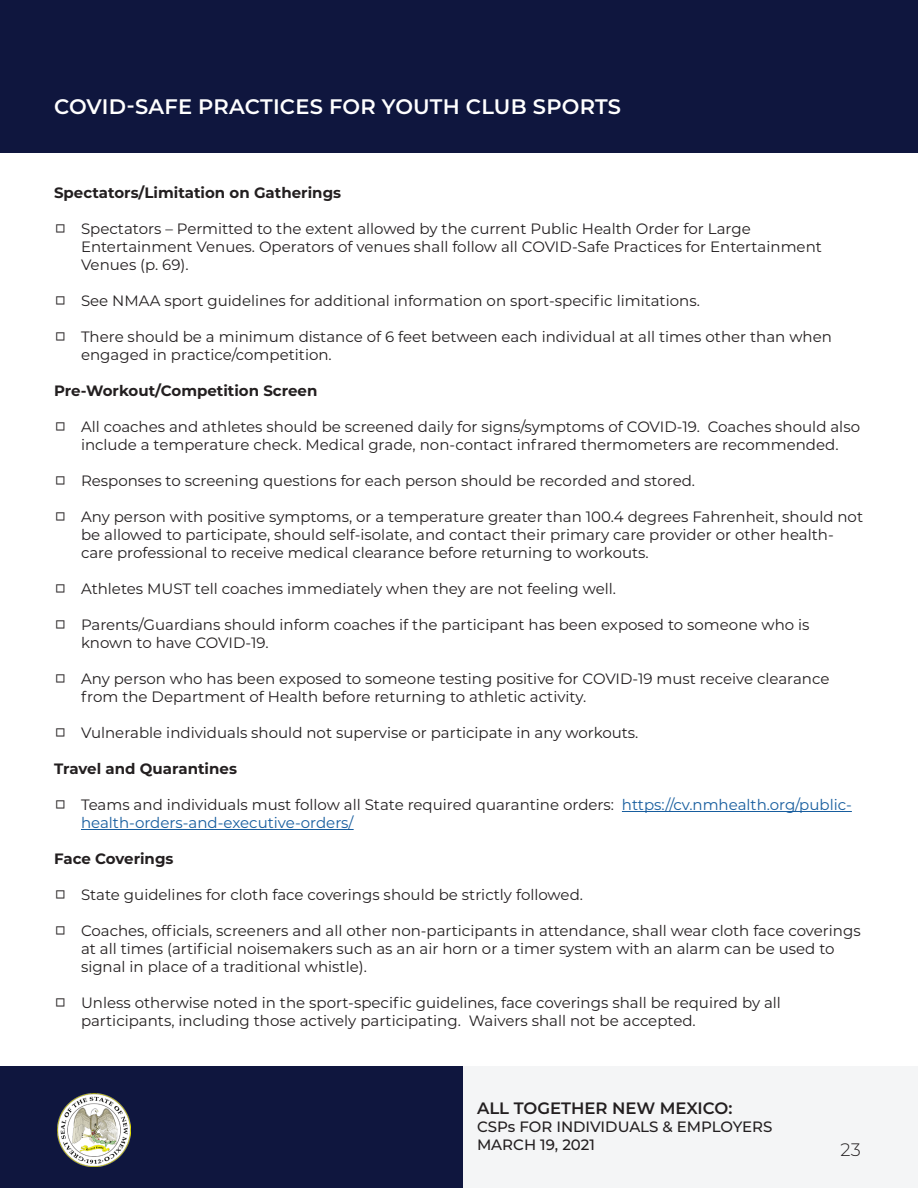
<style>
.page{position:relative;width:918px;height:1188px;background:#fff}
.page>*{position:absolute;margin:0;border:0;box-sizing:border-box;transform-origin:0 0}
.t1{font:600 21px "Montserrat";letter-spacing:.01em;color:#fff}
.t2{font:300 18px "Montserrat";color:#231f20}
.t3{font:600 16.5px "Montserrat";color:#231f20}
.t4{font:15px/18px "Montserrat";color:#231f20}
.t5{font:15px/18px "Montserrat";color:#175d9e}
.t6{font:700 15px "Montserrat";color:#231f20}
.t7{font:500 15px/18px "Montserrat";color:#231f20}
.s1{font-size:21px}
.s2{font-size:21px;color:#231f20}
.s3{color:#231f20}
</style>
<div class="page">
<div style="left:463px;top:1066px;width:455px;height:122px;background:#f4f5f6"></div>
<div style="left:0;top:0;width:918px;height:153px;background:#0f163e"></div>
<div style="left:0;top:1066px;width:463px;height:122px;background:#0f163e"></div>
<img style="left:58px;top:1094px;width:72px;height:73px">
<hr style="left:622px;top:811px;width:230px;height:1px;background:#175d9e">
<hr style="left:81px;top:829px;width:273px;height:1px;background:#175d9e">
<h1 class="t1" style="left:54px;top:92px;width:568px">COVID-SAFE PRACTICES FOR YOUTH CLUB SPORTS</h1>
<p class="t6" style="left:54px;top:182px;width:289px">Spectators/Limitation on Gatherings</p>
<p class="t4" style="left:81px;top:219px;width:742px;text-indent:-27px"><span class="s1">□</span> Spectators – Permitted to the extent allowed by the current Public Health Order for Large<br>Entertainment Venues. Operators of venues shall follow all COVID-Safe Practices for Entertainment<br>Venues (p. 69).</p>
<p class="t4" style="left:54px;top:291px;width:647px"><span class="s1">□</span> See NMAA sport guidelines for additional information on sport-specific limitations.</p>
<p class="t4" style="left:81px;top:327px;width:752px;text-indent:-27px"><span class="s1">□</span> There should be a minimum distance of 6 feet between each individual at all times other than when engaged in practice/competition.</p>
<p class="t6" style="left:54px;top:380px;width:265px">Pre-Workout/Competition Screen</p>
<p class="t4" style="left:54px;top:417px;width:808px;text-align:center"><span class="s1">□</span> All coaches and athletes should be screened daily for signs/symptoms of COVID-19. Coaches should also include a temperature check. Medical grade, non-contact infrared thermometers are recommended.</p>
<p class="t4" style="left:54px;top:471px;width:643px"><span class="s1">□</span> Responses to screening questions for each person should be recorded and stored.</p>
<p class="t4" style="left:81px;top:507px;width:784px;text-indent:-27px"><span class="s1">□</span> Any person with positive symptoms, or a temperature greater than 100.4 degrees Fahrenheit, should not be allowed to participate, should self-isolate, and contact their primary care provider or other health&shy;care professional to receive medical clearance before returning to workouts.</p>
<p class="t4" style="left:54px;top:579px;width:564px"><span class="s1">□</span> Athletes MUST tell coaches immediately when they are not feeling well.</p>
<p class="t4" style="left:81px;top:615px;width:730px;text-indent:-27px"><span class="s1">□</span> Parents/Guardians should inform coaches if the participant has been exposed to someone who is known to have COVID-19.</p>
<p class="t4" style="left:81px;top:669px;width:750px;text-indent:-27px"><span class="s1">□</span> Any person who has been exposed to someone testing positive for COVID-19 must receive clearance from the Department of Health before returning to athletic activity.</p>
<p class="t4" style="left:54px;top:723px;width:586px"><span class="s1">□</span> Vulnerable individuals should not supervise or participate in any workouts.</p>
<p class="t6" style="left:54px;top:758px;width:184px">Travel and Quarantines</p>
<p class="t5" style="left:81px;top:795px;width:772px;text-indent:-27px"><span class="s2">□</span> <span class="s3">Teams and individuals must follow all State required quarantine orders:</span> https://cv.nmhealth.org/public&shy;health-orders-and-executive-orders/</p>
<p class="t6" style="left:54px;top:848px;width:121px">Face Coverings</p>
<p class="t4" style="left:54px;top:885px;width:531px"><span class="s1">□</span> State guidelines for cloth face coverings should be strictly followed.</p>
<p class="t4" style="left:81px;top:921px;width:781px;text-indent:-27px"><span class="s1">□</span> Coaches, officials, screeners and all other non-participants in attendance, shall wear cloth face coverings at all times (artificial noisemakers such as an air horn or a timer system with an alarm can be used to signal in place of a traditional whistle).</p>
<p class="t4" style="left:81px;top:993px;width:701px;text-indent:-27px"><span class="s1">□</span> Unless otherwise noted in the sport-specific guidelines, face coverings shall be required by all participants, including those actively participating. Waivers shall not be accepted.</p>
<p class="t3" style="left:477px;top:1096px;width:257px">ALL TOGETHER NEW MEXICO:</p>
<p class="t7" style="left:477px;top:1117px;width:297px">CSPs FOR INDIVIDUALS &amp; EMPLOYERS<br>MARCH 19, 2021</p>
<p class="t2" style="left:841px;top:1137px;width:22px">23</p>
</div>
